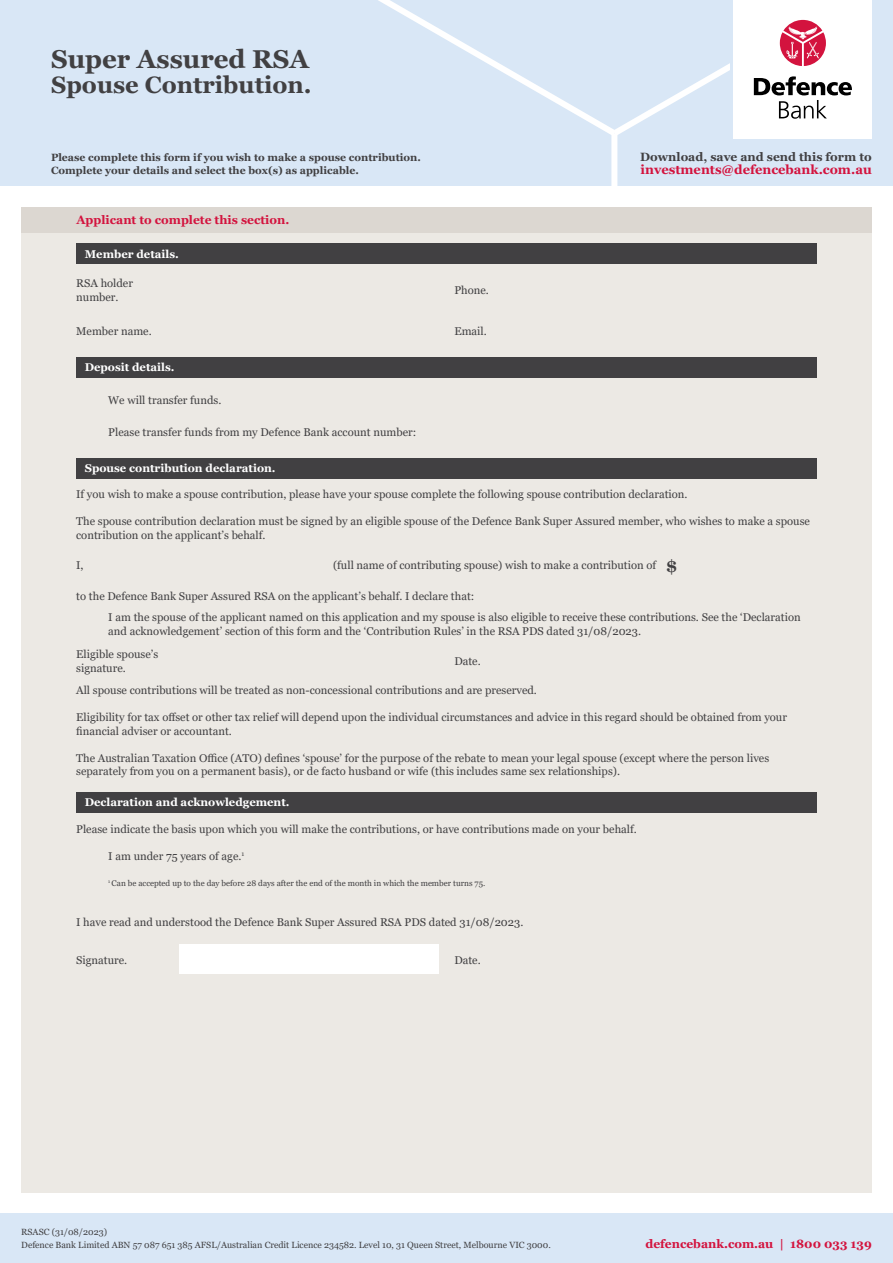
<style>
.page{position:relative;width:893px;height:1263px;background:#fff}
.page>*{position:absolute;margin:0;border:0;box-sizing:border-box;transform-origin:0 0}
.t1{font:700 25.8px "Georgia";color:#414042}
.t2{font:700 23.7px "Georgia";color:#414042}
.t3{font:700 12.9px "Georgia";color:#d3133e}
.t4{font:700 12px "Georgia";color:#d3133e}
.t5{font:700 12px "Georgia";color:#414042}
.t6{font:11.25px/13.5px "Georgia";color:#414042}
.t7{font:700 11.25px "Georgia";color:#fff}
.t8{font:700 10.5px/12.6px "Georgia";color:#414042}
.t9{font:9px "Georgia";color:#414042}
.t10{font:8.25px "Georgia";color:#414042}
.s1{font-weight:700;font-size:17.25px}
</style>
<div class="page">
<div style="left:0;top:0;width:893px;height:186px;background:#d9e7f6"></div>
<svg style="left:378px;top:0;width:228px;height:132px"></svg>
<div style="left:611px;top:133px;width:6px;height:53px;background:#fff"></div>
<svg style="left:606px;top:0;width:266px;height:142px"></svg>
<div style="left:0;top:1213px;width:893px;height:50px;background:#d9e7f6"></div>
<div style="left:21px;top:207px;width:851px;height:985px;background:#ece9e4"></div>
<div style="left:76px;top:243px;width:741px;height:21px;background:#414042"></div>
<div style="left:76px;top:357px;width:741px;height:20px;background:#414042"></div>
<div style="left:21px;top:207px;width:851px;height:25px;background:#dcd7d1"></div>
<div style="left:76px;top:458px;width:741px;height:20px;background:#414042"></div>
<div style="left:76px;top:792px;width:741px;height:20px;background:#414042"></div>
<div style="left:179px;top:944px;width:259px;height:30px;background:#fff"></div>
<h1 class="t1" style="left:51px;top:42px;width:260px">Super Assured RSA</h1>
<h2 class="t2" style="left:51px;top:70px;width:262px">Spouse Contribution.</h2>
<p class="t8" style="left:51px;top:151px;width:371px">Please complete this form if you wish to make a spouse contribution.<br>Complete your details and select the box(s) as applicable.</p>
<p class="t4" style="left:77px;top:212px;width:214px">Applicant to complete this section.</p>
<p class="t7" style="left:85px;top:247px;width:96px">Member details.</p>
<p class="t6" style="left:76px;top:277px;width:58px">RSA holder number.</p>
<p class="t6" style="left:76px;top:325px;width:77px">Member name.</p>
<p class="t7" style="left:85px;top:360px;width:91px">Deposit details.</p>
<p class="t6" style="left:108px;top:393px;width:115px">We will transfer funds.</p>
<p class="t6" style="left:108px;top:426px;width:310px">Please transfer funds from my Defence Bank account number:</p>
<p class="t6" style="left:454px;top:284px;width:36px">Phone.</p>
<p class="t6" style="left:454px;top:325px;width:34px">Email.</p>
<p class="t5" style="left:640px;top:149px;width:233px">Download, save and send this form to</p>
<p class="t3" style="left:641px;top:161px;width:233px">investments@defencebank.com.au</p>
<p class="t7" style="left:85px;top:461px;width:192px">Spouse contribution declaration.</p>
<p class="t6" style="left:76px;top:488px;width:613px">If you wish to make a spouse contribution, please have your spouse complete the following spouse contribution declaration.</p>
<p class="t6" style="left:76px;top:515px;width:735px">The spouse contribution declaration must be signed by an eligible spouse of the Defence Bank Super Assured member, who wishes to make a spouse contribution on the applicant’s behalf.</p>
<p class="t6" style="left:76px;top:558px;width:9px">I,</p>
<p class="t6" style="left:333px;top:558px;width:346px">(full name of contributing spouse) wish to make a contribution of <span class="s1">$</span></p>
<p class="t6" style="left:76px;top:590px;width:400px">to the Defence Bank Super Assured RSA on the applicant’s behalf. I declare that:</p>
<p class="t6" style="left:108px;top:611px;width:694px">I am the spouse of the applicant named on this application and my spouse is also eligible to receive these contributions. See the ‘Declaration and acknowledgement’ section of this form and the ‘Contribution Rules’ in the RSA PDS dated 31/08/2023.</p>
<p class="t6" style="left:76px;top:648px;width:84px">Eligible spouse’s signature.</p>
<p class="t6" style="left:454px;top:654px;width:28px">Date.</p>
<p class="t6" style="left:76px;top:684px;width:462px">All spouse contributions will be treated as non-concessional contributions and are preserved.</p>
<p class="t6" style="left:76px;top:711px;width:712px">Eligibility for tax offset or other tax relief will depend upon the individual circumstances and advice in this regard should be obtained from your financial adviser or accountant.</p>
<p class="t6" style="left:76px;top:751px;width:694px">The Australian Taxation Office (ATO) defines ‘spouse’ for the purpose of the rebate to mean your legal spouse (except where the person lives separately from you on a permanent basis), or de facto husband or wife (this includes same sex relationships).</p>
<p class="t7" style="left:85px;top:795px;width:206px">Declaration and acknowledgement.</p>
<p class="t6" style="left:76px;top:822px;width:562px">Please indicate the basis upon which you will make the contributions, or have contributions made on your behalf.</p>
<p class="t6" style="left:108px;top:849px;width:137px">I am under 75 years of age.<sup>1</sup></p>
<p class="t10" style="left:108px;top:878px;width:379px"><sup>1</sup> Can be accepted up to the day before 28 days after the end of the month in which the member turns 75.</p>
<p class="t6" style="left:76px;top:915px;width:449px">I have read and understood the Defence Bank Super Assured RSA PDS dated 31/08/2023.</p>
<p class="t6" style="left:76px;top:953px;width:53px">Signature.</p>
<p class="t6" style="left:454px;top:953px;width:28px">Date.</p>
<p class="t9" style="left:21px;top:1226px;width:87px">RSASC (31/08/2023)</p>
<p class="t9" style="left:21px;top:1240px;width:531px">Defence Bank Limited ABN 57 087 651 385 AFSL/Australian Credit Licence 234582. Level 10, 31 Queen Street, Melbourne VIC 3000.</p>
<p class="t4" style="left:645px;top:1236px;width:228px">defencebank.com.au | 1800 033 139</p>
</div>
